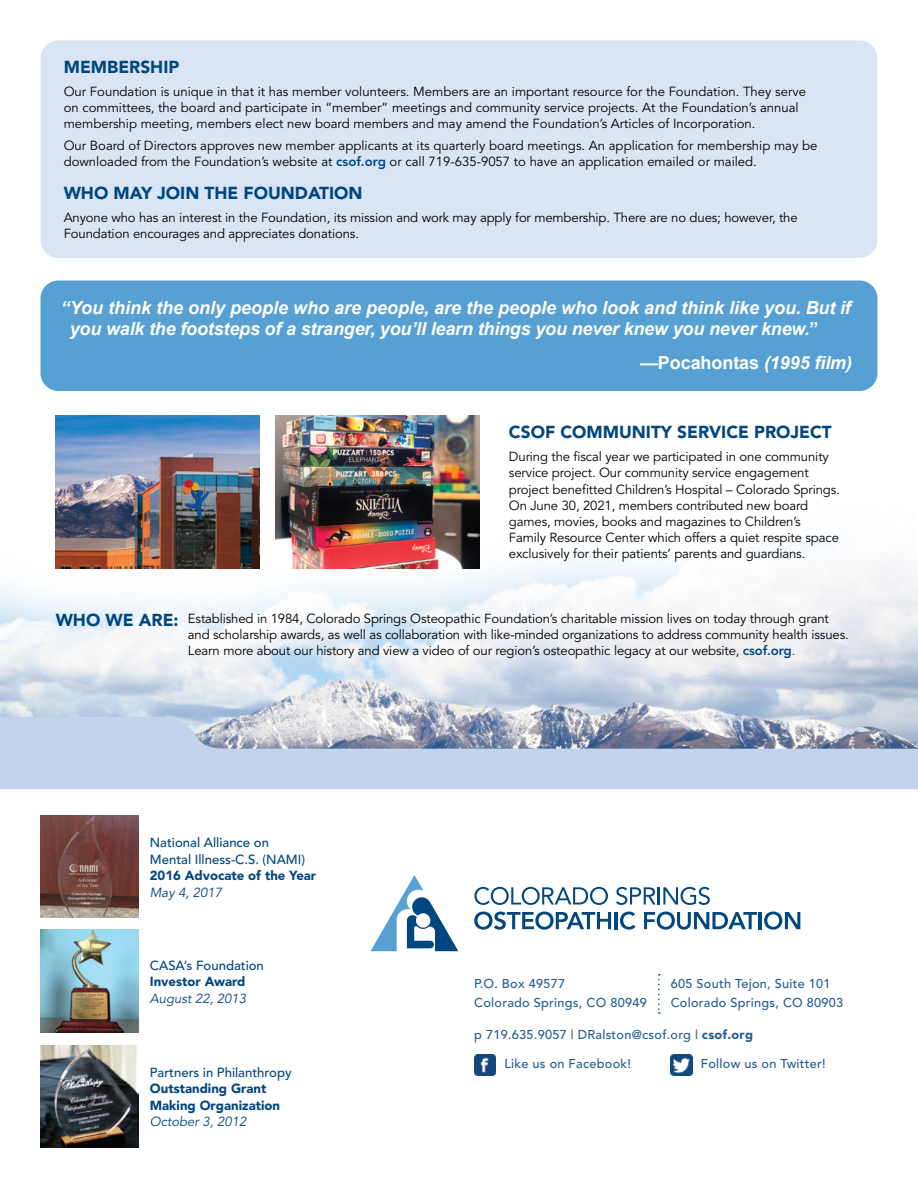
<style>
.page{position:relative;width:918px;height:1188px;background:#fff}
.page>*{position:absolute;margin:0;border:0;box-sizing:border-box;transform-origin:0 0}
.t1{font:italic 700 18px/21px "Arial";letter-spacing:-.01em;color:#fff}
.t2{font:900 17.25px "Avenir";color:#00467f}
.t3{font:13.2px/16.2px "Avenir";letter-spacing:-.01em;color:#000}
.t4{font:500 13.2px/16.5px "Avenir";color:#00467f}
.t5{font:900 13.2px/16.5px "Avenir";color:#00467f}
.t6{font:italic 13.2px "Avenir";color:#00467f}
.t7{font:500 12.75px/19.5px "Avenir";letter-spacing:.02em;color:#235d92}
.s1{font-weight:800;color:#00467f}
.s2{font-style:normal}
.s3{font-weight:900;font-size:17.25px;color:#00467f}
.s4{color:#00467f}
.s5{font-weight:900}
</style>
<div class="page">
<img style="left:0;top:415px;width:918px;height:302px">
<svg style="left:0;top:717px;width:918px;height:72px;background:#b5c5db"></svg>
<div style="left:40px;top:41px;width:838px;height:217px;background:#d9e5f4;border-radius:18px"></div>
<svg style="left:371px;top:875px;width:87px;height:76px"></svg>
<svg style="left:474px;top:887px;width:134px;height:18px"></svg>
<svg style="left:616px;top:887px;width:94px;height:18px"></svg>
<svg style="left:474px;top:911px;width:137px;height:19px"></svg>
<hr style="left:614px;top:912px;width:4px;height:17px;background:#00467f">
<svg style="left:620px;top:912px;width:16px;height:18px"></svg>
<svg style="left:644px;top:911px;width:113px;height:19px"></svg>
<hr style="left:759px;top:912px;width:3px;height:17px;background:#00467f">
<svg style="left:764px;top:911px;width:36px;height:19px"></svg>
<svg style="left:658px;top:974px;width:2px;height:40px"></svg>
<img style="left:474px;top:1054px;width:22px;height:22px">
<img style="left:671px;top:1054px;width:21px;height:22px">
<img style="left:40px;top:816px;width:98px;height:102px">
<img style="left:40px;top:930px;width:98px;height:102px">
<img style="left:40px;top:1045px;width:98px;height:103px">
<img style="left:56px;top:415px;width:203px;height:153px">
<img style="left:276px;top:415px;width:203px;height:153px">
<div style="left:40px;top:281px;width:838px;height:110px;background:#56a0d3;border-radius:18px"></div>
<h2 class="t2" style="left:64px;top:56px;width:117px">MEMBERSHIP</h2>
<p class="t3" style="left:64px;top:83px;width:744px">Our Foundation is unique in that it has member volunteers. Members are an important resource for the Foundation. They serve on committees, the board and participate in “member” meetings and community service projects. At the Foundation’s annual membership meeting, members elect new board members and may amend the Foundation’s Articles of Incorporation.</p>
<p class="t3" style="left:64px;top:137px;width:755px">Our Board of Directors approves new member applicants at its quarterly board meetings. An application for membership may be downloaded from the Foundation’s website at <span class="s1">csof.org</span> or call 719-635-9057 to have an application emailed or mailed.</p>
<h2 class="t2" style="left:64px;top:182px;width:300px">WHO MAY JOIN THE FOUNDATION</h2>
<p class="t3" style="left:64px;top:209px;width:736px">Anyone who has an interest in the Foundation, its mission and work may apply for membership. There are no dues; however, the<br>Foundation encourages and appreciates donations.</p>
<h1 class="t1" style="left:70px;top:298px;width:783px;text-indent:-9px">“You think the only people who are people, are the people who look and think like you. But if you walk the footsteps of a stranger, you’ll learn things you never knew you never knew.<span class="s2">”</span></h1>
<h1 class="t1" style="left:640px;top:353px;width:214px">—<span class="s2">Pocahontas</span> (1995 film)</h1>
<h2 class="t2" style="left:509px;top:422px;width:324px">CSOF COMMUNITY SERVICE PROJECT</h2>
<p class="t3" style="left:509px;top:449px;width:332px">During the fiscal year we participated in one community service project. Our community service engagement project benefitted Children’s Hospital – Colorado Springs.<br>On June 30, 2021, members contributed new board games, movies, books and magazines to Children’s Family Resource Center which offers a quiet respite space exclusively for their patients’ parents and guardians.</p>
<p class="t3" style="left:188px;top:610px;width:662px;text-indent:-132px"><span class="s3">WHO WE ARE:</span> Established in 1984, Colorado Springs Osteopathic Foundation’s charitable mission lives on today through grant and scholarship awards, as well as collaboration with like-minded organizations to address community health issues.<br>Learn more about our history and view a video of our region’s osteopathic legacy at our website, <span class="s1">csof.org</span><span class="s4">.</span></p>
<p class="t4" style="left:150px;top:835px;width:157px">National Alliance on<br>Mental Illness-C.S. (NAMI)</p>
<p class="t5" style="left:150px;top:867px;width:168px">2016 Advocate of the Year</p>
<p class="t6" style="left:150px;top:884px;width:74px">May 4, 2017</p>
<p class="t4" style="left:150px;top:957px;width:116px">CASA’s Foundation</p>
<p class="t5" style="left:150px;top:973px;width:97px">Investor Award</p>
<p class="t6" style="left:150px;top:990px;width:98px">August 22, 2013</p>
<p class="t4" style="left:150px;top:1064px;width:143px">Partners in Philanthropy</p>
<p class="t5" style="left:150px;top:1080px;width:132px">Outstanding Grant<br>Making Organization</p>
<p class="t6" style="left:150px;top:1114px;width:98px">October 3, 2012</p>
<p class="t7" style="left:474px;top:974px;width:174px">P.O. Box 49577<br>Colorado Springs, CO 80949</p>
<p class="t7" style="left:671px;top:974px;width:174px">605 South Tejon, Suite 101<br>Colorado Springs, CO 80903</p>
<p class="t7" style="left:474px;top:1025px;width:280px">p 719.635.9057 | DRalston@csof.org | <span class="s5">csof.org</span></p>
<p class="t7" style="left:504px;top:1054px;width:128px">Like us on Facebook!</p>
<p class="t7" style="left:701px;top:1054px;width:126px">Follow us on Twitter!</p>
</div>
